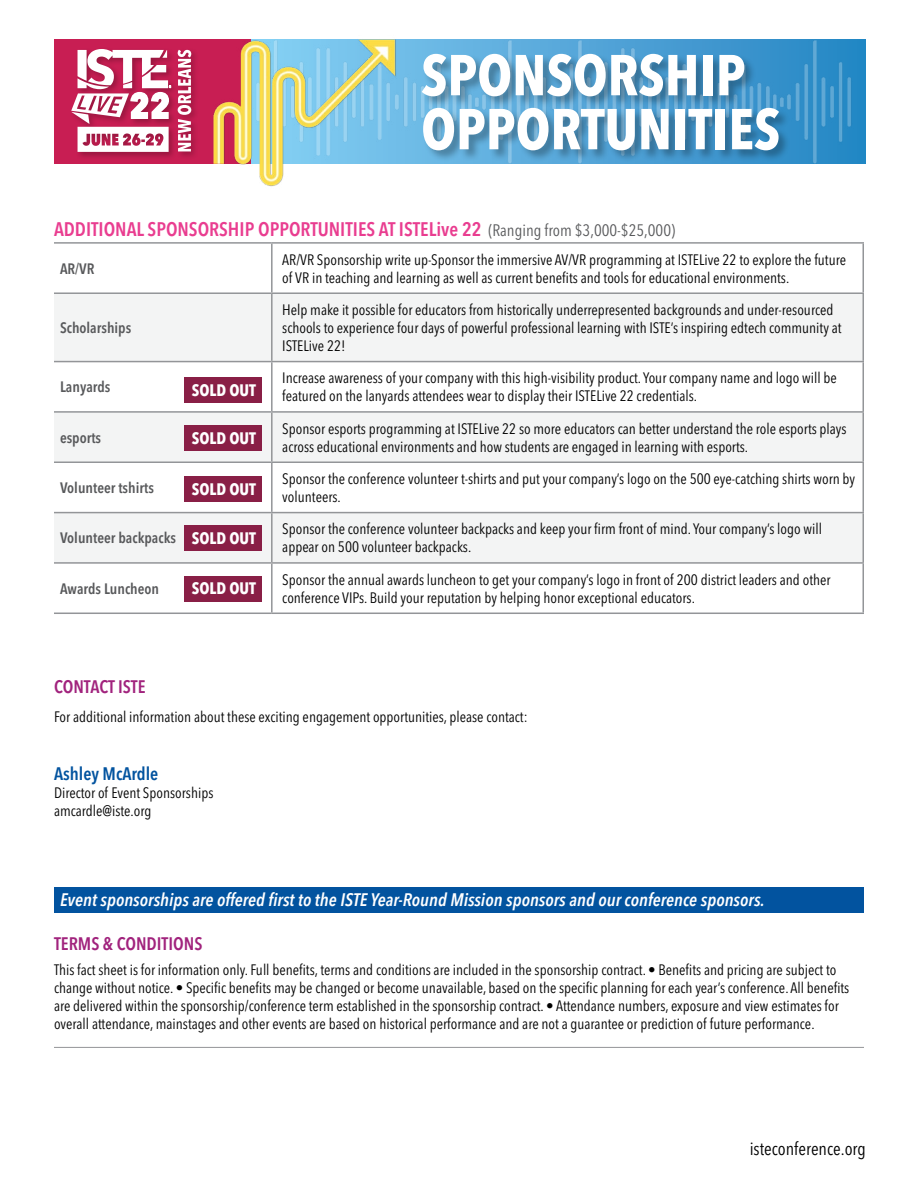
<style>
.page{position:relative;width:918px;height:1188px;background:#fff}
.page>*{position:absolute;margin:0;border:0;box-sizing:border-box;transform-origin:0 0}
.t1{font:700 condensed 57px/54px "Avenir Next LT Pro";color:#fff}
.t2{font:600 condensed 19.5px "Avenir Next LT Pro";color:#e93d90}
.t3{font:italic 600 condensed 18px "Avenir Next LT Pro";color:#fff}
.t4{font:600 condensed 18px "Avenir Next LT Pro";color:#a1237d}
.t5{font:condensed 18px "Avenir Next LT Pro";color:#000}
.t6{font:600 condensed 18px "Avenir Next LT Pro";color:#02539f}
.t7{font:700 condensed 16.5px "Avenir Next LT Pro";color:#fff}
.t8{font:condensed 15px/18px "Avenir Next LT Pro";color:#000}
.t9{font:600 condensed 15px "Avenir Next LT Pro";color:#58595b}
.s1{font-weight:400;font-size:16.5px;color:#58595b}
</style>
<div class="page">
<hr style="left:54px;top:1047px;width:810px;height:1px;background:#939598">
<svg style="left:54px;top:294px;width:808px;height:268px;fill:#f3f4f4"></svg>
<hr style="left:54px;top:242px;width:218px;height:2px;background:#939598">
<hr style="left:272px;top:242px;width:592px;height:2px;background:#939598">
<hr style="left:271px;top:244px;width:2px;height:48px;background:#939598">
<hr style="left:862px;top:244px;width:2px;height:48px;background:#939598">
<hr style="left:54px;top:292px;width:218px;height:2px;background:#939598">
<hr style="left:272px;top:292px;width:592px;height:2px;background:#939598">
<hr style="left:271px;top:294px;width:2px;height:67px;background:#939598">
<hr style="left:862px;top:294px;width:2px;height:67px;background:#939598">
<hr style="left:54px;top:361px;width:218px;height:1px;background:#939598">
<hr style="left:272px;top:361px;width:592px;height:1px;background:#939598">
<hr style="left:271px;top:362px;width:2px;height:49px;background:#939598">
<hr style="left:862px;top:362px;width:2px;height:49px;background:#939598">
<hr style="left:54px;top:411px;width:218px;height:2px;background:#939598">
<hr style="left:272px;top:411px;width:592px;height:2px;background:#939598">
<hr style="left:271px;top:413px;width:2px;height:49px;background:#939598">
<hr style="left:862px;top:413px;width:2px;height:49px;background:#939598">
<hr style="left:54px;top:462px;width:218px;height:1px;background:#939598">
<hr style="left:272px;top:462px;width:592px;height:1px;background:#939598">
<hr style="left:271px;top:463px;width:2px;height:49px;background:#939598">
<hr style="left:862px;top:463px;width:2px;height:49px;background:#939598">
<hr style="left:54px;top:512px;width:218px;height:1px;background:#939598">
<hr style="left:272px;top:512px;width:592px;height:1px;background:#939598">
<hr style="left:271px;top:513px;width:2px;height:49px;background:#939598">
<hr style="left:862px;top:513px;width:2px;height:49px;background:#939598">
<hr style="left:54px;top:562px;width:218px;height:2px;background:#939598">
<hr style="left:272px;top:562px;width:592px;height:2px;background:#939598">
<hr style="left:271px;top:564px;width:2px;height:49px;background:#939598">
<hr style="left:862px;top:564px;width:2px;height:49px;background:#939598">
<hr style="left:54px;top:613px;width:218px;height:1px;background:#939598">
<hr style="left:272px;top:613px;width:592px;height:1px;background:#939598">
<div style="left:54px;top:887px;width:810px;height:25px;background:#02539f"></div>
<div style="left:54px;top:39px;width:196px;height:125px;background:#c81e53"></div>
<div style="left:69px;top:47px;width:130px;height:113px;background:#000;opacity:.25"></div>
<svg style="left:178px;top:50px;width:13px;height:101px"></svg>
<svg style="left:71px;top:49px;width:101px;height:103px"></svg>
<img style="left:398px;top:39px;width:151px;height:125px">
<img style="left:549px;top:39px;width:311px;height:125px">
<div style="left:421px;top:54px;width:370px;height:109px;background:#000;opacity:.3"></div>
<img style="left:213px;top:39px;width:185px;height:148px">
<div style="left:185px;top:525px;width:77px;height:26px;background:#891f46"></div>
<div style="left:185px;top:576px;width:77px;height:26px;background:#891f46"></div>
<div style="left:185px;top:476px;width:77px;height:26px;background:#891f46"></div>
<div style="left:185px;top:425px;width:77px;height:26px;background:#891f46"></div>
<div style="left:185px;top:377px;width:77px;height:26px;background:#891f46"></div>
<p class="t1" style="left:421px;top:48px;width:361px">SPONSORSHIP<br>OPPORTUNITIES</p>
<p class="t2" style="left:54px;top:217px;width:623px">ADDITIONAL SPONSORSHIP OPPORTUNITIES AT ISTELive 22 <span class="s1">(Ranging from $3,000-$25,000)</span></p>
<p class="t9" style="left:60px;top:259px;width:36px">AR/VR</p>
<p class="t8" style="left:282px;top:250px;width:565px">AR/VR Sponsorship write up-Sponsor the immersive AV/VR programming at ISTELive 22 to explore the future of VR in teaching and learning as well as current benefits and tools for educational environments.</p>
<p class="t9" style="left:60px;top:319px;width:73px">Scholarships</p>
<p class="t8" style="left:282px;top:301px;width:561px">Help make it possible for educators from historically underrepresented backgrounds and under-resourced schools to experience four days of powerful professional learning with ISTE’s inspiring edtech community at<br>ISTELive 22!</p>
<p class="t9" style="left:60px;top:378px;width:52px">Lanyards</p>
<p class="t8" style="left:282px;top:369px;width:556px">Increase awareness of your company with this high-visibility product. Your company name and logo will be featured on the lanyards attendees wear to display their ISTELive 22 credentials.</p>
<p class="t9" style="left:60px;top:428px;width:43px">esports</p>
<p class="t8" style="left:282px;top:419px;width:566px">Sponsor esports programming at ISTELive 22 so more educators can better understand the role esports plays across educational environments and how students are engaged in learning with esports.</p>
<p class="t9" style="left:60px;top:479px;width:95px">Volunteer tshirts</p>
<p class="t8" style="left:282px;top:470px;width:574px">Sponsor the conference volunteer t-shirts and put your company’s logo on the 500 eye-catching shirts worn by volunteers.</p>
<p class="t9" style="left:60px;top:529px;width:117px">Volunteer backpacks</p>
<p class="t8" style="left:282px;top:520px;width:541px">Sponsor the conference volunteer backpacks and keep your firm front of mind. Your company’s logo will appear on 500 volunteer backpacks.</p>
<p class="t9" style="left:60px;top:579px;width:101px">Awards Luncheon</p>
<p class="t8" style="left:282px;top:570px;width:550px">Sponsor the annual awards luncheon to get your company’s logo in front of 200 district leaders and other conference VIPs. Build your reputation by helping honor exceptional educators.</p>
<p class="t7" style="left:192px;top:380px;width:66px">SOLD OUT</p>
<p class="t7" style="left:192px;top:428px;width:66px">SOLD OUT</p>
<p class="t7" style="left:192px;top:479px;width:66px">SOLD OUT</p>
<p class="t7" style="left:192px;top:528px;width:66px">SOLD OUT</p>
<p class="t7" style="left:192px;top:579px;width:66px">SOLD OUT</p>
<p class="t4" style="left:54px;top:676px;width:93px">CONTACT ISTE</p>
<p class="t8" style="left:54px;top:708px;width:475px">For additional information about these exciting engagement opportunities, please contact:</p>
<p class="t6" style="left:54px;top:763px;width:106px">Ashley McArdle</p>
<p class="t8" style="left:54px;top:784px;width:161px">Director of Event Sponsorships</p>
<p class="t8" style="left:54px;top:802px;width:99px">amcardle@iste.org</p>
<p class="t3" style="left:60px;top:889px;width:706px">Event sponsorships are offered first to the ISTE Year-Round Mission sponsors and our conference sponsors.</p>
<p class="t4" style="left:54px;top:932px;width:150px">TERMS &amp; CONDITIONS</p>
<p class="t8" style="left:54px;top:961px;width:797px">This fact sheet is for information only. Full benefits, terms and conditions are included in the sponsorship contract. • Benefits and pricing are subject to change without notice. • Specific benefits may be changed or become unavailable, based on the specific planning for each year’s conference. All benefits are delivered within the sponsorship/conference term established in the sponsorship contract. • Attendance numbers, exposure and view estimates for overall attendance, mainstages and other events are based on historical performance and are not a guarantee or prediction of future performance.</p>
<p class="t5" style="left:750px;top:1138px;width:118px">isteconference.org</p>
</div>
